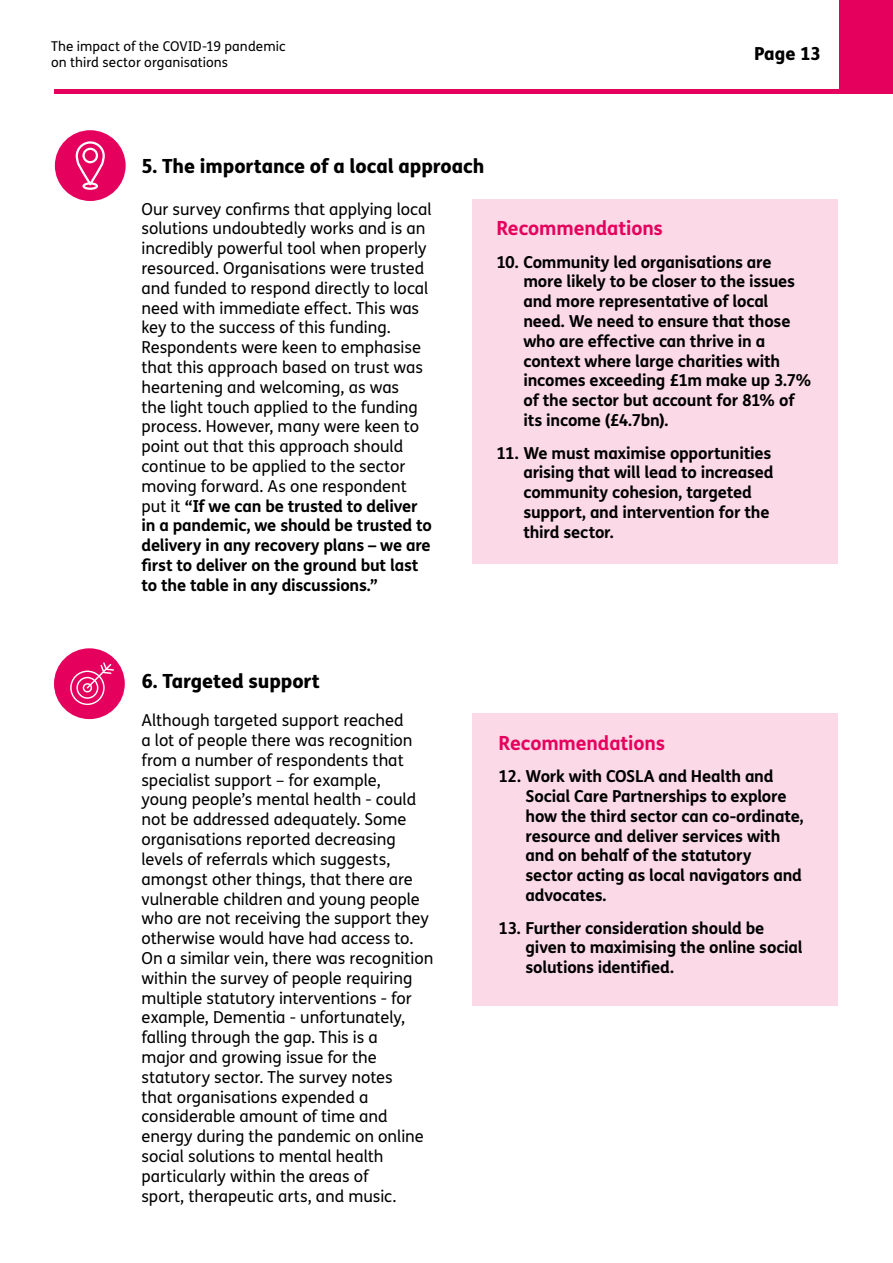
<style>
.page{position:relative;width:893px;height:1263px;background:#fff}
.page>*{position:absolute;margin:0;border:0;box-sizing:border-box;transform-origin:0 0}
.t1{font:800 19.5px "FS Me";letter-spacing:-.005em;color:#000}
.t2{font:700 19.5px "FS Me";letter-spacing:-.01em;color:#e6005d}
.t3{font:800 18px "FS Me";letter-spacing:-.01em;color:#000}
.t4{font:16.5px/19.8px "FS Me";letter-spacing:-.005em;color:#000}
.t5{font:700 16.5px/19.8px "FS Me";letter-spacing:-.015em;color:#000}
.t6{font:13.5px/16.2px "FS Me";letter-spacing:.005em;color:#000}
.s1{font-weight:700}
</style>
<div class="page">
<div style="left:839px;top:0;width:54px;height:94px;background:#e6005d"></div>
<div style="left:54px;top:89px;width:789px;height:5px;background:#e6005d"></div>
<div style="left:472px;top:714px;width:365px;height:292px;background:#fbd9e6"></div>
<div style="left:54px;top:648px;width:71px;height:71px;background:#e6005d;border-radius:50%"></div>
<svg style="left:70px;top:662px;width:44px;height:43px"></svg>
<div style="left:472px;top:199px;width:365px;height:364px;background:#fbd9e6"></div>
<div style="left:55px;top:130px;width:71px;height:71px;background:#e6005d;border-radius:50%"></div>
<svg style="left:76px;top:141px;width:29px;height:49px"></svg>
<p class="t6" style="left:51px;top:37px;width:236px">The impact of the COVID-19 pandemic on third sector organisations</p>
<p class="t3" style="left:754px;top:40px;width:68px">Page 13</p>
<p class="t1" style="left:141px;top:151px;width:345px">5. The importance of a local approach</p>
<p class="t4" style="left:141px;top:199px;width:292px">Our survey confirms that applying local solutions undoubtedly works and is an incredibly powerful tool when properly resourced. Organisations were trusted and funded to respond directly to local need with immediate effect. This was key to the success of this funding.<br>Respondents were keen to emphasise that this approach based on trust was heartening and welcoming, as was<br>the light touch applied to the funding process. However, many were keen to point out that this approach should continue to be applied to the sector moving forward. As one respondent put it <span class="s1">“If we can be trusted to deliver in a pandemic, we should be trusted to delivery in any recovery plans – we are first to deliver on the ground but last to the table in any discussions.”</span></p>
<p class="t2" style="left:496px;top:213px;width:168px">Recommendations</p>
<p class="t5" style="left:523px;top:251px;width:290px;text-indent:-27px">10. Community led organisations are more likely to be closer to the issues and more representative of local need. We need to ensure that those who are effective can thrive in a context where large charities with incomes exceeding £1m make up 3.7% of the sector but account for 81% of its income (£4.7bn).</p>
<p class="t5" style="left:523px;top:442px;width:252px;text-indent:-27px">11. We must maximise opportunities arising that will lead to increased community cohesion, targeted support, and intervention for the third sector.</p>
<p class="t1" style="left:141px;top:665px;width:180px">6. Targeted support</p>
<p class="t4" style="left:141px;top:710px;width:294px">Although targeted support reached<br>a lot of people there was recognition from a number of respondents that specialist support – for example,<br>young people’s mental health - could not be addressed adequately. Some organisations reported decreasing levels of referrals which suggests, amongst other things, that there are vulnerable children and young people who are not receiving the support they otherwise would have had access to.<br>On a similar vein, there was recognition within the survey of people requiring multiple statutory interventions - for example, Dementia - unfortunately, falling through the gap. This is a<br>major and growing issue for the statutory sector. The survey notes<br>that organisations expended a considerable amount of time and energy during the pandemic on online social solutions to mental health particularly within the areas of<br>sport, therapeutic arts, and music.</p>
<p class="t2" style="left:499px;top:728px;width:168px">Recommendations</p>
<p class="t5" style="left:525px;top:766px;width:280px;text-indent:-27px">12. Work with COSLA and Health and<br>Social Care Partnerships to explore how the third sector can co-ordinate, resource and deliver services with and on behalf of the statutory<br>sector acting as local navigators and advocates.</p>
<p class="t5" style="left:525px;top:917px;width:279px;text-indent:-27px">13. Further consideration should be given to maximising the online social solutions identified.</p>
</div>
